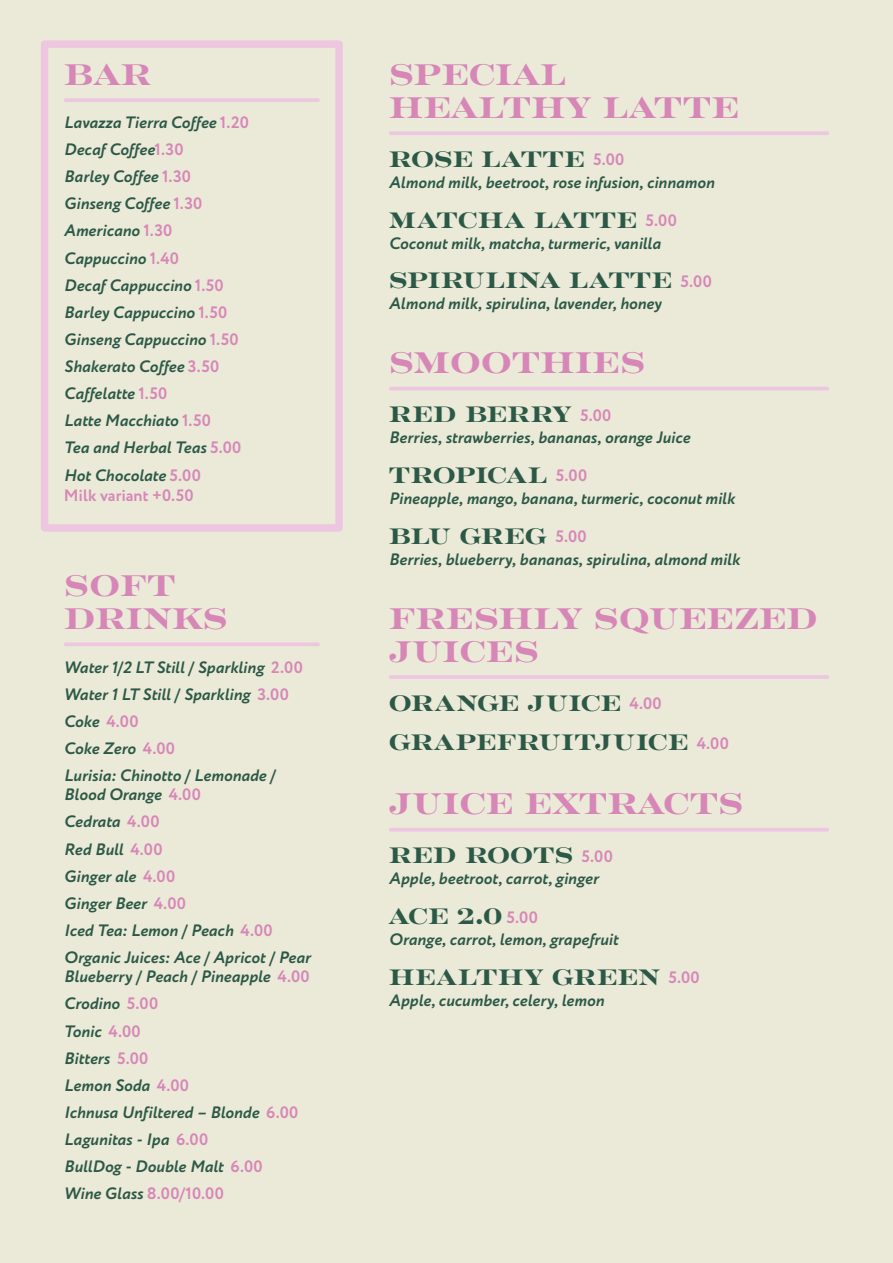
<style>
.page{position:relative;width:893px;height:1263px;background:#ebe9d7}
.page>*{position:absolute;margin:0;border:0;box-sizing:border-box;transform-origin:0 0}
.t1{font:30px/33px "Rosella Solid";color:#d786b8}
.t2{font:22.5px/39.8px "Rosella Solid";letter-spacing:.01em;color:#2c5947}
.t3{font:22.5px "Rosella Solid";letter-spacing:-.025em;color:#2c5947}
.t4{font:italic 700 16.5px/27px "Circe";color:#2c5947}
.t5{font:700 16.5px "Circe";letter-spacing:.005em;color:#d786b8}
.s1{font-style:normal;color:#d786b8}
.s2{font-family:"Circe";font-weight:700;font-size:16.5px;color:#d786b8}
</style>
<div class="page">
<div style="left:41px;top:40px;width:302px;height:492px;border:8px solid #edc7e0"></div>
<hr style="left:66px;top:98px;width:252px;height:4px;background:#edc7e0">
<svg style="left:66px;top:642px;width:252px;height:4px"></svg>
<hr style="left:391px;top:131px;width:436px;height:4px;background:#edc7e0">
<hr style="left:391px;top:387px;width:436px;height:3px;background:#edc7e0">
<hr style="left:391px;top:675px;width:436px;height:4px;background:#edc7e0">
<hr style="left:391px;top:828px;width:436px;height:3px;background:#edc7e0">
<h1 class="t1" style="left:64px;top:55px;width:89px">BAR</h1>
<p class="t4" style="left:64px;top:110px;width:186px">Lavazza Tierra Coffee <span class="s1">1.20<br></span>Decaf Coffee<span class="s1">1.30<br></span>Barley Coffee <span class="s1">1.30<br></span>Ginseng Coffee <span class="s1">1.30<br></span>Americano <span class="s1">1.30<br></span>Cappuccino <span class="s1">1.40<br></span>Decaf Cappuccino <span class="s1">1.50<br></span>Barley Cappuccino <span class="s1">1.50<br></span>Ginseng Cappuccino <span class="s1">1.50<br></span>Shakerato Coffee <span class="s1">3.50<br></span>Caffelatte <span class="s1">1.50<br></span>Latte Macchiato <span class="s1">1.50<br></span>Tea and Herbal Teas <span class="s1">5.00<br></span>Hot Chocolate <span class="s1">5.00</span></p>
<p class="t5" style="left:64px;top:484px;width:131px">Milk variant +0.50</p>
<h1 class="t1" style="left:64px;top:567px;width:165px">SOFT<br>DRINKS</h1>
<p class="t4" style="left:64px;top:654px;width:241px">Water 1/2 LT Still / Sparkling <span class="s1">2.00<br></span>Water 1 LT Still / Sparkling <span class="s1">3.00<br></span>Coke <span class="s1">4.00<br></span>Coke Zero <span class="s1">4.00<br></span>Lurisia: Chinotto / Lemonade /</p>
<p class="t4" style="left:64px;top:782px;width:248px">Blood Orange <span class="s1">4.00<br></span>Cedrata <span class="s1">4.00<br></span>Red Bull <span class="s1">4.00<br></span>Ginger ale <span class="s1">4.00<br></span>Ginger Beer <span class="s1">4.00<br></span>Iced Tea: Lemon / Peach <span class="s1">4.00<br></span>Organic Juices: Ace / Apricot / Pear</p>
<p class="t4" style="left:64px;top:964px;width:247px">Blueberry / Peach / Pineapple <span class="s1">4.00<br></span>Crodino <span class="s1">5.00<br></span>Tonic <span class="s1">4.00<br></span>Bitters <span class="s1">5.00<br></span>Lemon Soda <span class="s1">4.00<br></span>Ichnusa Unfiltered – Blonde <span class="s1">6.00<br></span>Lagunitas - Ipa <span class="s1">6.00<br></span>BullDog - Double Malt <span class="s1">6.00<br></span>Wine Glass <span class="s1">8.00/10.00</span></p>
<h1 class="t1" style="left:389px;top:55px;width:351px">SPECIAL<br>HEALTHY LATTE</h1>
<h2 class="t2" style="left:389px;top:137px;width:237px">ROSE LATTE <span class="s2">5.00</span></h2>
<p class="t4" style="left:389px;top:169px;width:327px">Almond milk, beetroot, rose infusion, cinnamon</p>
<h2 class="t2" style="left:389px;top:198px;width:289px">MATCHA LATTE <span class="s2">5.00</span></h2>
<p class="t4" style="left:389px;top:230px;width:273px">Coconut milk, matcha, turmeric, vanilla</p>
<h2 class="t2" style="left:389px;top:259px;width:325px">SPIRULINA LATTE <span class="s2">5.00</span></h2>
<p class="t4" style="left:389px;top:291px;width:274px">Almond milk, spirulina, lavender, honey</p>
<h1 class="t1" style="left:389px;top:344px;width:258px">SMOOTHIES</h1>
<h2 class="t2" style="left:389px;top:393px;width:224px">RED BERRY <span class="s2">5.00</span></h2>
<p class="t4" style="left:389px;top:425px;width:303px">Berries, strawberries, bananas, orange Juice</p>
<h2 class="t3" style="left:389px;top:455px;width:200px">TROPICAL <span class="s2">5.00</span></h2>
<p class="t4" style="left:389px;top:486px;width:348px">Pineapple, mango, banana, turmeric, coconut milk</p>
<h2 class="t2" style="left:389px;top:514px;width:199px">BLU GREG <span class="s2">5.00</span></h2>
<p class="t4" style="left:389px;top:546px;width:353px">Berries, blueberry, bananas, spirulina, almond milk</p>
<h1 class="t1" style="left:389px;top:599px;width:430px">FRESHLY SQUEEZED<br>JUICES</h1>
<h2 class="t2" style="left:389px;top:681px;width:341px">ORANGE JUICE <span class="s2">4.00<br></span>GRAPEFRUITJUICE <span class="s2">4.00</span></h2>
<h1 class="t1" style="left:389px;top:785px;width:356px">JUICE EXTRACTS</h1>
<h2 class="t2" style="left:389px;top:834px;width:225px">RED ROOTS <span class="s2">5.00</span></h2>
<p class="t4" style="left:389px;top:866px;width:211px">Apple, beetroot, carrot, ginger</p>
<h2 class="t2" style="left:389px;top:894px;width:150px">ACE 2.0 <span class="s2">5.00</span></h2>
<p class="t4" style="left:389px;top:927px;width:231px">Orange, carrot, lemon, grapefruit</p>
<h2 class="t2" style="left:389px;top:955px;width:312px">HEALTHY GREEN <span class="s2">5.00</span></h2>
<p class="t4" style="left:389px;top:987px;width:217px">Apple, cucumber, celery, lemon</p>
</div>
